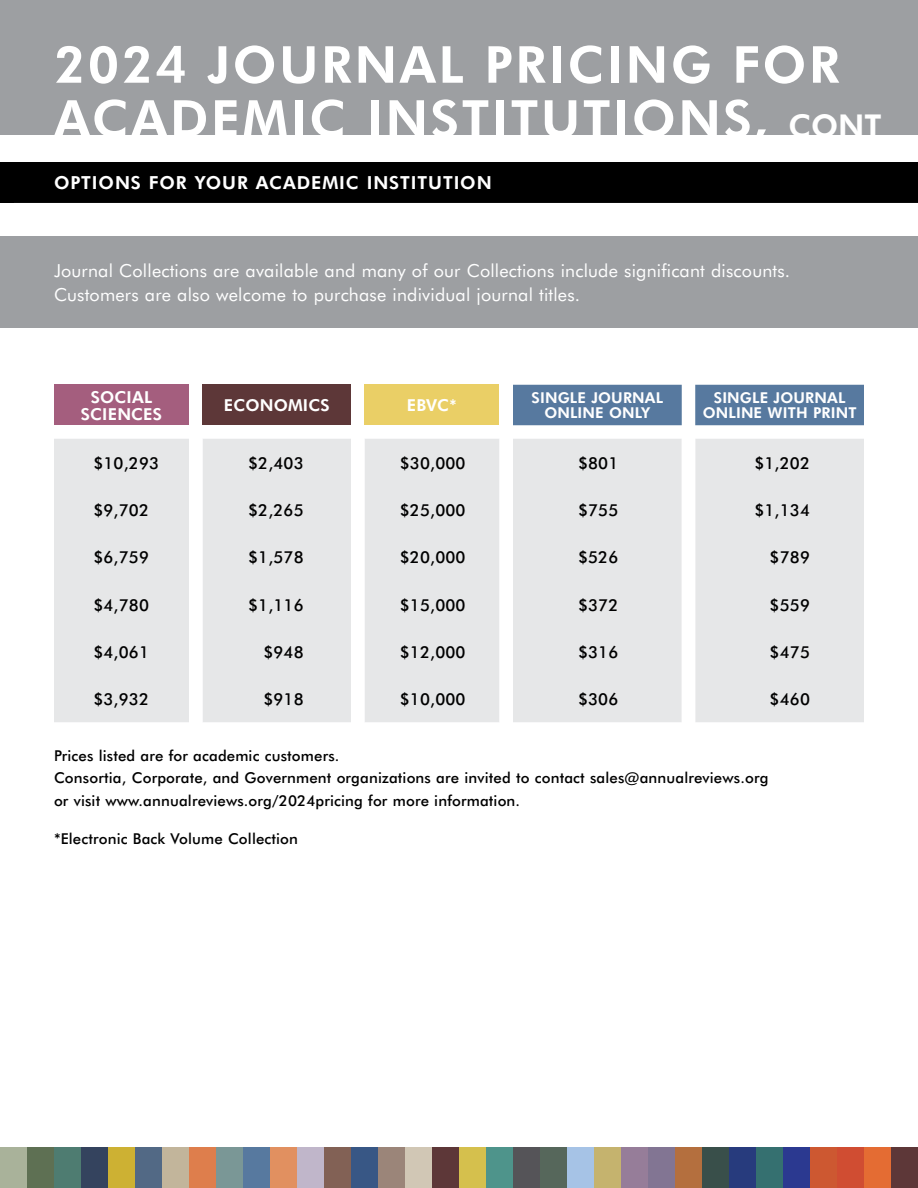
<style>
.page{position:relative;width:918px;height:1188px;background:#fff}
.page>*{position:absolute;margin:0;border:0;box-sizing:border-box;transform-origin:0 0}
.t1{font:700 51px/54px "Futura BT";letter-spacing:.05em;color:#fff}
.t2{font:18px/24px "Futura BT";letter-spacing:.01em;color:#fff}
.t3{font:700 18px "Futura BT";letter-spacing:.05em;color:#fff}
.t4{font:500 16.5px "Futura BT";letter-spacing:.01em;color:#000}
.t5{font:700 16.5px/16.5px "Futura BT";letter-spacing:.01em;color:#fff;text-align:center}
.t6{font:500 15px/22.5px "Futura BT";letter-spacing:.01em;color:#000}
.t7{font:700 15px/15px "Futura BT";letter-spacing:.01em;color:#fff;text-align:center}
.s1{font-size:31.5px}
</style>
<div class="page">
<div style="left:0;top:1148px;width:27px;height:40px;background:#a9b29a"></div>
<div style="left:27px;top:1148px;width:27px;height:40px;background:#5e7053"></div>
<div style="left:54px;top:1148px;width:27px;height:40px;background:#4e7c71"></div>
<div style="left:81px;top:1148px;width:27px;height:40px;background:#34435e"></div>
<div style="left:108px;top:1148px;width:27px;height:40px;background:#cdb133"></div>
<div style="left:135px;top:1148px;width:27px;height:40px;background:#526985"></div>
<div style="left:270px;top:1148px;width:27px;height:40px;background:#e19060"></div>
<div style="left:243px;top:1148px;width:27px;height:40px;background:#57799f"></div>
<div style="left:216px;top:1148px;width:27px;height:40px;background:#7a9796"></div>
<div style="left:189px;top:1148px;width:27px;height:40px;background:#de7e4c"></div>
<div style="left:162px;top:1148px;width:27px;height:40px;background:#c2b59b"></div>
<div style="left:459px;top:1148px;width:27px;height:40px;background:#d5c04d"></div>
<div style="left:432px;top:1148px;width:27px;height:40px;background:#5d3738"></div>
<div style="left:891px;top:1148px;width:27px;height:40px;background:#5d3738"></div>
<div style="left:378px;top:1148px;width:27px;height:40px;background:#9b8579"></div>
<div style="left:405px;top:1148px;width:27px;height:40px;background:#d1c7b5"></div>
<div style="left:351px;top:1148px;width:27px;height:40px;background:#385785"></div>
<div style="left:324px;top:1148px;width:27px;height:40px;background:#826155"></div>
<div style="left:297px;top:1148px;width:27px;height:40px;background:#c0b6ca"></div>
<div style="left:594px;top:1148px;width:27px;height:40px;background:#c5b36e"></div>
<div style="left:567px;top:1148px;width:27px;height:40px;background:#a6c3e6"></div>
<div style="left:540px;top:1148px;width:27px;height:40px;background:#56675b"></div>
<div style="left:513px;top:1148px;width:27px;height:40px;background:#555458"></div>
<div style="left:486px;top:1148px;width:27px;height:40px;background:#4e948b"></div>
<div style="left:729px;top:1148px;width:27px;height:40px;background:#273b7d"></div>
<div style="left:702px;top:1148px;width:27px;height:40px;background:#394f4a"></div>
<div style="left:675px;top:1148px;width:27px;height:40px;background:#b46f3e"></div>
<div style="left:648px;top:1148px;width:27px;height:40px;background:#827593"></div>
<div style="left:621px;top:1148px;width:27px;height:40px;background:#967d99"></div>
<div style="left:864px;top:1148px;width:27px;height:40px;background:#e46c33"></div>
<div style="left:837px;top:1148px;width:27px;height:40px;background:#d04d32"></div>
<div style="left:810px;top:1148px;width:27px;height:40px;background:#cd5831"></div>
<div style="left:783px;top:1148px;width:27px;height:40px;background:#2b3990"></div>
<div style="left:756px;top:1148px;width:27px;height:40px;background:#357070"></div>
<div style="left:0;top:0;width:918px;height:135px;background:#9d9fa2"></div>
<div style="left:54px;top:385px;width:135px;height:40px;background:#a45e7e"></div>
<div style="left:202px;top:385px;width:149px;height:40px;background:#5d3738"></div>
<div style="left:364px;top:385px;width:136px;height:40px;background:#eacf66"></div>
<div style="left:513px;top:385px;width:351px;height:40px;background:#57799f"></div>
<div style="left:54px;top:439px;width:810px;height:283px;background:#e6e7e8"></div>
<svg style="left:189px;top:439px;width:506px;height:283px;background:#e8e9ea"></svg>
<div style="left:0;top:236px;width:918px;height:92px;background:#9d9fa2"></div>
<div style="left:0;top:162px;width:918px;height:41px;background:#000"></div>
<h1 class="t1" style="left:54px;top:35px;width:829px">2024 JOURNAL PRICING FOR<br>ACADEMIC INSTITUTIONS, <span class="s1">CONT</span></h1>
<p class="t3" style="left:54px;top:170px;width:439px">OPTIONS FOR YOUR ACADEMIC INSTITUTION</p>
<p class="t2" style="left:54px;top:258px;width:738px">Journal Collections are available and many of our Collections include significant discounts.<br>Customers are also welcome to purchase individual journal titles.</p>
<p class="t5" style="left:81px;top:388px;width:83px">SOCIAL<br>SCIENCES</p>
<p class="t5" style="left:224px;top:396px;width:107px">ECONOMICS</p>
<p class="t5" style="left:407px;top:396px;width:52px">EBVC*</p>
<p class="t7" style="left:532px;top:390px;width:133px">SINGLE JOURNAL<br>ONLINE ONLY</p>
<p class="t7" style="left:703px;top:390px;width:155px">SINGLE JOURNAL<br>ONLINE WITH PRINT</p>
<p class="t4" style="left:93px;top:451px;width:67px">$10,293</p>
<p class="t4" style="left:248px;top:451px;width:57px">$2,403</p>
<p class="t4" style="left:400px;top:451px;width:67px">$30,000</p>
<p class="t4" style="left:578px;top:451px;width:42px">$801</p>
<p class="t4" style="left:754px;top:451px;width:57px">$1,202</p>
<p class="t4" style="left:93px;top:499px;width:57px">$9,702</p>
<p class="t4" style="left:248px;top:499px;width:57px">$2,265</p>
<p class="t4" style="left:400px;top:499px;width:67px">$25,000</p>
<p class="t4" style="left:578px;top:499px;width:42px">$755</p>
<p class="t4" style="left:754px;top:499px;width:57px">$1,134</p>
<p class="t4" style="left:93px;top:546px;width:57px">$6,759</p>
<p class="t4" style="left:248px;top:546px;width:57px">$1,578</p>
<p class="t4" style="left:400px;top:546px;width:67px">$20,000</p>
<p class="t4" style="left:578px;top:546px;width:42px">$526</p>
<p class="t4" style="left:770px;top:546px;width:42px">$789</p>
<p class="t4" style="left:93px;top:593px;width:57px">$4,780</p>
<p class="t4" style="left:248px;top:593px;width:57px">$1,116</p>
<p class="t4" style="left:400px;top:593px;width:67px">$15,000</p>
<p class="t4" style="left:578px;top:593px;width:42px">$372</p>
<p class="t4" style="left:770px;top:593px;width:42px">$559</p>
<p class="t4" style="left:93px;top:640px;width:57px">$4,061</p>
<p class="t4" style="left:263px;top:640px;width:42px">$948</p>
<p class="t4" style="left:400px;top:640px;width:67px">$12,000</p>
<p class="t4" style="left:578px;top:640px;width:42px">$316</p>
<p class="t4" style="left:770px;top:640px;width:42px">$475</p>
<p class="t4" style="left:93px;top:688px;width:57px">$3,932</p>
<p class="t4" style="left:263px;top:688px;width:42px">$918</p>
<p class="t4" style="left:400px;top:688px;width:67px">$10,000</p>
<p class="t4" style="left:578px;top:688px;width:42px">$306</p>
<p class="t4" style="left:770px;top:688px;width:42px">$460</p>
<p class="t6" style="left:54px;top:744px;width:716px">Prices listed are for academic customers.<br>Consortia, Corporate, and Government organizations are invited to contact sales@annualreviews.org or visit www.annualreviews.org/2024pricing for more information.</p>
<p class="t6" style="left:54px;top:827px;width:246px">*Electronic Back Volume Collection</p>
</div>
